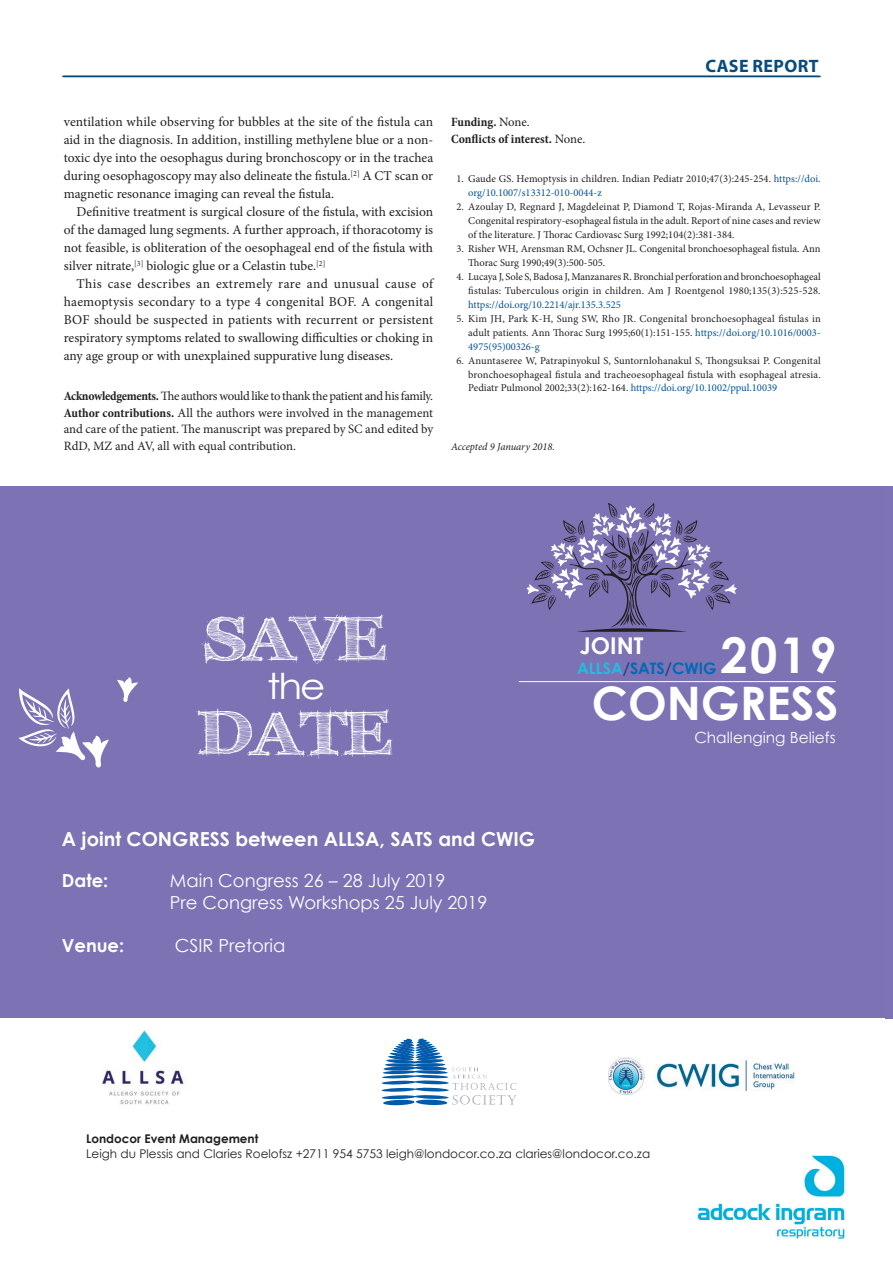
<style>
.page{position:relative;width:893px;height:1263px;background:#fff}
.page>*{position:absolute;margin:0;border:0;box-sizing:border-box;transform-origin:0 0}
.t1{font:700 61.35px/94.5px "FFF Tusj";color:#fff;scale:1.09 1}
.t2{font:700 49.2px "Century Gothic";color:#fff}
.t3{font:700 46.2px "Century Gothic";color:#fff}
.t4{font:35.7px "Century Gothic";color:#fff;scale:1.09 1}
.t5{font:700 23.1px "Century Gothic";color:#fff}
.t6{font:700 19.35px "Century Gothic";color:#fff}
.t7{font:18px/21.6px "Century Gothic";color:#fff}
.t8{font:700 18px "Century Gothic";color:#fff}
.t9{font:700 18px "Myriad Pro";letter-spacing:.02em;color:#084c7e}
.t10{font:700 15.9px "Century Gothic";color:#006ab5}
.t11{font:15.45px "Century Gothic";color:#fff}
.BODY_TEXT_INDENT{font:13.5px/18px "Minion Pro";color:#231f20;text-align:justify}
.ACKNOWLEDGEMENTS{font:12.75px/16.5px "Minion Pro";letter-spacing:-.015em;color:#231f20;text-align:justify}
.ACKNOWLEDGEMENTS-2{font:700 condensed 12.75px "Minion Pro";color:#231f20}
.t12{font:12px/14.4px "Century Gothic";color:#231f20}
.t13{font:10.5px/14px "Minion Pro";color:#231f20;text-align:justify}
.ACCEPTED{font:italic 10.5px "Minion Pro";letter-spacing:-.005em;color:#231f20}
.s1{font-weight:700;font-stretch:condensed}
.s2{font-weight:400;font-stretch:normal}
.s3{color:#01529a}
.s4{color:#1ebfe1}
.s5{color:#253f8e}
.s6{font-weight:700}
</style>
<div class="page">
<hr style="left:62px;top:76px;width:757px;height:1px;background:#044c7e">
<hr style="left:64px;top:76px;width:757px;height:1px;background:#044c7e">
<div style="left:0;top:486px;width:884px;height:774px;background:#7d72b4"></div>
<div style="left:0;top:1018px;width:884px;height:242px;background:#fff"></div>
<img style="left:102px;top:1030px;width:82px;height:75px">
<img style="left:608px;top:1058px;width:186px;height:37px">
<hr style="left:519px;top:681px;width:317px;height:1px;background:#fff">
<svg style="left:526px;top:503px;width:211px;height:129px"></svg>
<svg style="left:117px;top:677px;width:21px;height:25px"></svg>
<svg style="left:19px;top:688px;width:90px;height:80px"></svg>
<svg style="left:416px;top:1099px;width:31px;height:6px"></svg>
<svg style="left:383px;top:1099px;width:32px;height:6px"></svg>
<svg style="left:382px;top:1038px;width:134px;height:66px"></svg>
<img style="left:697px;top:1155px;width:149px;height:84px">
<h3 class="t9" style="left:705px;top:54px;width:115px">CASE REPORT</h3>
<p class="BODY_TEXT_INDENT" style="left:64px;top:113px;width:371px">ventilation while observing for bubbles at the site of the fistula can aid in the diagnosis. In addition, instilling methylene blue or a non&shy;toxic dye into the oesophagus during bronchoscopy or in the trachea during oesophagoscopy may also delineate the fistula.<sup>[2]</sup> A CT scan or magnetic resonance imaging can reveal the fistula.</p>
<p class="BODY_TEXT_INDENT" style="left:64px;top:203px;width:371px;text-indent:13px">Definitive treatment is surgical closure of the fistula, with excision of the damaged lung segments. A further approach, if thoracotomy is not feasible, is obliteration of the oesophageal end of the fistula with silver nitrate,<sup>[3]</sup> biologic glue or a Celastin tube.<sup>[2]</sup></p>
<p class="BODY_TEXT_INDENT" style="left:64px;top:275px;width:371px;text-indent:13px">This case describes an extremely rare and unusual cause of haemoptysis secondary to a type 4 congenital BOF. A congenital BOF should be suspected in patients with recurrent or persistent respiratory symptoms related to swallowing difficulties or choking in any age group or with unexplained suppurative lung diseases.</p>
<p class="ACKNOWLEDGEMENTS" style="left:64px;top:388px;width:371px"><span class="s1">Acknowledgements.</span> The authors would like to thank the patient and his family.</p>
<p class="ACKNOWLEDGEMENTS" style="left:64px;top:405px;width:371px"><span class="s1">Author contributions.</span> All the authors were involved in the management and care of the patient. The manuscript was prepared by SC and edited by RdD, MZ and AV, all with equal contribution.</p>
<p class="ACKNOWLEDGEMENTS-2" style="left:451px;top:113px;width:80px">Funding. <span class="s2">None.</span></p>
<p class="ACKNOWLEDGEMENTS-2" style="left:451px;top:130px;width:136px">Conflicts of interest. <span class="s2">None.</span></p>
<p class="t13" style="left:468px;top:172px;width:354px;text-indent:-12px">1. Gaude GS. Hemoptysis in children. Indian Pediatr 2010;47(3):245-254. <span class="s3">https://doi. org/10.1007/s13312-010-0044-z</span></p>
<p class="t13" style="left:468px;top:200px;width:354px;text-indent:-12px">2. Azoulay D, Regnard J, Magdeleinat P, Diamond T, Rojas-Miranda A, Levasseur P.<br>Congenital respiratory-esophageal fistula in the adult. Report of nine cases and review of the literature. J Thorac Cardiovasc Surg 1992;104(2):381-384.</p>
<p class="t13" style="left:468px;top:242px;width:354px;text-indent:-12px">3. Risher WH, Arensman RM, Ochsner JL. Congenital bronchoesophageal fistula. Ann<br>Thorac Surg 1990;49(3):500-505.</p>
<p class="t13" style="left:468px;top:270px;width:354px;text-indent:-12px">4. Lucaya J, Sole S, Badosa J, Manzanares R. Bronchial perforation and bronchoesophageal fistulas: Tuberculous origin in children. Am J Roentgenol 1980;135(3):525-528. <span class="s3">https://doi.org/10.2214/ajr.135.3.525</span></p>
<p class="t13" style="left:468px;top:311px;width:354px;text-indent:-12px">5. Kim JH, Park K-H, Sung SW, Rho JR. Congenital bronchoesophageal fistulas in adult patients. Ann Thorac Surg 1995;60(1):151-155. <span class="s3">https://doi.org/10.1016/0003- 4975(95)00326-g</span></p>
<p class="t13" style="left:468px;top:353px;width:354px;text-indent:-12px">6. Anuntaseree W, Patrapinyokul S, Suntornlohanakul S, Thongsuksai P. Congenital bronchoesophageal fistula and tracheoesophageal fistula with esophageal atresia.<br>Pediatr Pulmonol 2002;33(2):162-164. <span class="s3">https://doi.org/10.1002/ppul.10039</span></p>
<p class="ACCEPTED" style="left:451px;top:439px;width:105px">Accepted 9 January 2018.</p>
<p class="t1" style="left:198px;top:592px;width:179px">SAVE<br>DATE</p>
<p class="t4" style="left:267px;top:664px;width:55px">the</p>
<p class="t5" style="left:580px;top:631px;width:65px">JOINT</p>
<p class="t3" style="left:592px;top:674px;width:248px">CONGRESS</p>
<p class="t2" style="left:721px;top:625px;width:118px">2019</p>
<p class="t10" style="left:577px;top:658px;width:141px"><span class="s4">ALLSA</span><span class="s5">/</span>SATS<span class="s5">/</span>CWIG</p>
<p class="t11" style="left:694px;top:728px;width:143px">Challenging Beliefs</p>
<p class="t6" style="left:62px;top:827px;width:475px">A joint CONGRESS between ALLSA, SATS and CWIG</p>
<p class="t8" style="left:62px;top:869px;width:48px">Date:</p>
<p class="t7" style="left:170px;top:869px;width:319px">Main Congress 26 – 28 July 2019<br>Pre Congress Workshops 25 July 2019</p>
<p class="t8" style="left:62px;top:934px;width:64px">Venue:</p>
<p class="t7" style="left:175px;top:934px;width:112px">CSIR Pretoria</p>
<p class="t12" style="left:86px;top:1132px;width:566px"><span class="s6">Londocor Event Management<br></span>Leigh du Plessis and Claries Roelofsz +2711 954 5753 leigh@londocor.co.za claries@londocor.co.za</p>
</div>
